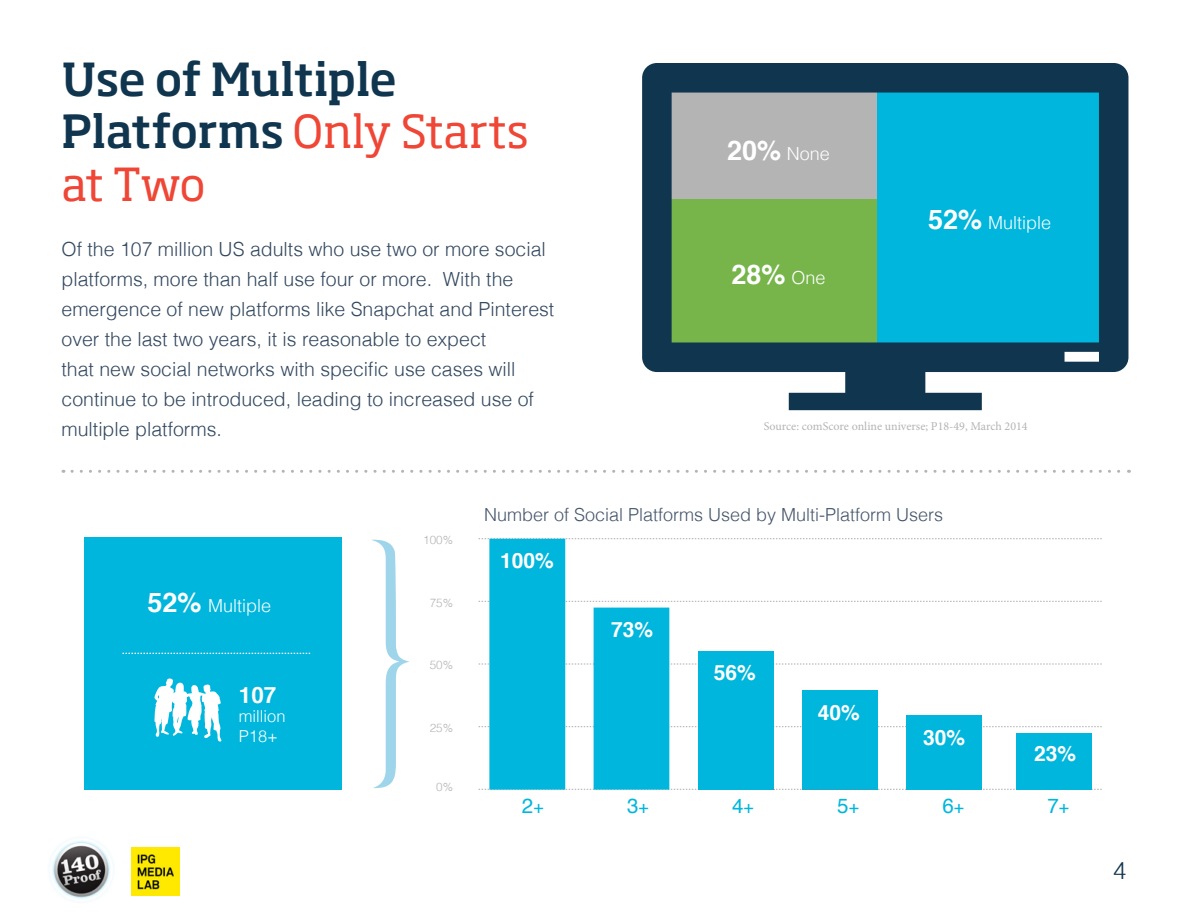
<style>
.page{position:relative;width:1188px;height:918px;background:#fff}
.page>*{position:absolute;margin:0;border:0;box-sizing:border-box;transform-origin:0 0}
.t1{font:500 45px/52.5px "Soho Std";letter-spacing:-.02em;color:#10364f}
.t2{font:700 27px "Helvetica";color:#fff}
.t3{font:300 24px "Helvetica";color:#10364f}
.t4{font:700 22.5px "Helvetica";color:#fff}
.t5{font:700 21px "Helvetica";color:#fff}
.t6{font:20.55px "Helvetica";color:#00b6dc}
.t7{font:300 19.5px/30px "Helvetica";color:#33485f}
.t8{font:300 18px "Helvetica";color:#46556b}
.t9{font:300 18px "Helvetica";color:#fff}
.t10{font:300 16.5px/19.8px "Helvetica";color:#fff}
.t11{font:12px "Minion Pro";color:#b5b4b4}
.t12{font:300 11.7px "Helvetica";color:#b5b4b4}
.s1{font-weight:400;color:#ef4636}
.s2{font-weight:700;font-size:27px}
.s3{font-weight:300;font-size:18px}
.s4{font-size:17.55px}
</style>
<div class="page">
<svg style="left:642px;top:63px;width:486px;height:347px;background:#479898"></svg>
<svg style="left:479px;top:538px;width:623px;height:1px"></svg>
<svg style="left:479px;top:601px;width:623px;height:1px"></svg>
<svg style="left:479px;top:663px;width:623px;height:2px"></svg>
<svg style="left:479px;top:726px;width:623px;height:1px"></svg>
<div style="left:489px;top:539px;width:76px;height:251px;background:#00b6dc"></div>
<div style="left:594px;top:608px;width:75px;height:182px;background:#00b6dc"></div>
<div style="left:698px;top:651px;width:76px;height:139px;background:#00b6dc"></div>
<div style="left:802px;top:690px;width:76px;height:100px;background:#00b6dc"></div>
<div style="left:906px;top:716px;width:76px;height:74px;background:#00b6dc"></div>
<div style="left:1016px;top:733px;width:76px;height:57px;background:#00b6dc"></div>
<svg style="left:479px;top:789px;width:623px;height:1px"></svg>
<div style="left:84px;top:538px;width:258px;height:252px;background:#00b6dc"></div>
<svg style="left:154px;top:678px;width:68px;height:64px"></svg>
<svg style="left:123px;top:653px;width:187px;height:1px"></svg>
<svg style="left:372px;top:540px;width:37px;height:248px"></svg>
<svg style="left:72px;top:470px;width:1057px;height:3px"></svg>
<img style="left:50px;top:840px;width:61px;height:59px">
<img style="left:131px;top:848px;width:48px;height:48px">
<h1 class="t1" style="left:62px;top:52px;width:469px">Use of Multiple<br>Platforms <span class="s1">Only Starts at Two</span></h1>
<p class="t7" style="left:62px;top:233px;width:494px">Of the 107 million US adults who use two or more social platforms, more than half use four or more. With the emergence of new platforms like Snapchat and Pinterest over the last two years, it is reasonable to expect<br>that new social networks with specific use cases will continue to be introduced, leading to increased use of multiple platforms.</p>
<p class="t9" style="left:727px;top:138px;width:104px"><span class="s2">20%</span> None</p>
<h2 class="t2" style="left:732px;top:253px;width:95px">28% <span class="s3">One</span></h2>
<p class="t9" style="left:928px;top:207px;width:124px"><span class="s2">52%</span> Multiple</p>
<p class="t11" style="left:764px;top:418px;width:265px">Source: comScore online universe; P18-49, March 2014</p>
<p class="t9" style="left:147px;top:590px;width:125px"><span class="s2">52%</span> Multiple</p>
<p class="t4" style="left:239px;top:677px;width:39px">107</p>
<p class="t10" style="left:239px;top:705px;width:48px">million<br>P18+</p>
<p class="t12" style="left:423px;top:530px;width:31px">100%</p>
<p class="t12" style="left:430px;top:593px;width:25px">75%</p>
<p class="t12" style="left:430px;top:655px;width:25px">50%</p>
<p class="t12" style="left:430px;top:718px;width:25px">25%</p>
<p class="t12" style="left:436px;top:777px;width:18px">0%</p>
<p class="t8" style="left:484px;top:499px;width:461px">Number of Social Platforms Used by Multi-Platform Users</p>
<p class="t5" style="left:500px;top:544px;width:55px">100%</p>
<p class="t5" style="left:611px;top:613px;width:44px">73%</p>
<p class="t5" style="left:714px;top:656px;width:44px">56%</p>
<p class="t5" style="left:818px;top:696px;width:44px">40%</p>
<p class="t5" style="left:923px;top:721px;width:44px">30%</p>
<p class="t5" style="left:1034px;top:736px;width:44px">23%</p>
<p class="t6" style="left:522px;top:790px;width:23px">2<span class="s4">+</span></p>
<p class="t6" style="left:627px;top:790px;width:23px">3<span class="s4">+</span></p>
<p class="t6" style="left:732px;top:790px;width:23px">4<span class="s4">+</span></p>
<p class="t6" style="left:837px;top:790px;width:23px">5<span class="s4">+</span></p>
<p class="t6" style="left:942px;top:790px;width:23px">6<span class="s4">+</span></p>
<p class="t6" style="left:1047px;top:790px;width:23px">7<span class="s4">+</span></p>
<p class="t3" style="left:1113px;top:850px;width:15px">4</p>
</div>
